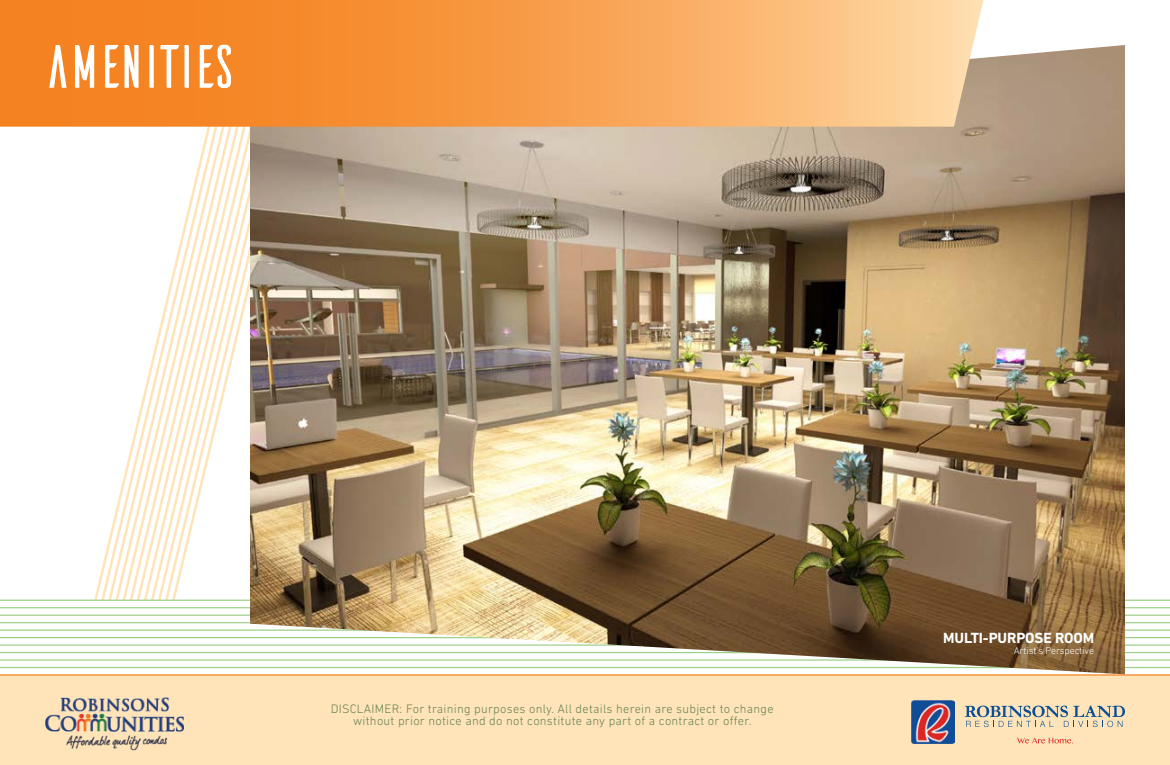
<style>
.page{position:relative;width:1170px;height:765px;background:#fff}
.page>*{position:absolute;margin:0;border:0;box-sizing:border-box;transform-origin:0 0}
.t1{font:62.5px "Ailerons";letter-spacing:-.07em;color:#fff}
.t2{font:700 15px "DIN Next LT Pro";letter-spacing:-.01em;color:#fff}
.t3{font:300 12.5px/12.5px "DIN Next LT Pro";letter-spacing:.02em;color:#678153;text-align:center}
.t4{font:300 10px "DIN Next LT Pro";letter-spacing:-.01em;color:#fff}
</style>
<div class="page">
<svg style="left:92px;top:127px;width:158px;height:473px"></svg>
<hr style="left:0;top:667px;width:1170px;height:1px;background:#9fd08a">
<hr style="left:0;top:659px;width:1170px;height:2px;background:#9fd08a">
<hr style="left:0;top:652px;width:1170px;height:1px;background:#9fd08a">
<hr style="left:0;top:644px;width:1170px;height:2px;background:#9fd08a">
<hr style="left:0;top:637px;width:1170px;height:1px;background:#9fd08a">
<hr style="left:0;top:630px;width:1170px;height:1px;background:#9fd08a">
<hr style="left:0;top:622px;width:1170px;height:1px;background:#9fd08a">
<hr style="left:0;top:615px;width:1170px;height:1px;background:#9fd08a">
<hr style="left:0;top:607px;width:1170px;height:1px;background:#9fd08a">
<hr style="left:0;top:600px;width:1170px;height:1px;background:#9fd08a">
<div style="left:0;top:674px;width:1170px;height:91px;background:#fee4b8"></div>
<img style="left:37px;top:685px;width:156px;height:67px">
<svg style="left:1017px;top:738px;width:56px;height:6px"></svg>
<svg style="left:965px;top:706px;width:160px;height:21px;background:#c2bfaf"></svg>
<img style="left:911px;top:700px;width:43px;height:43px">
<img style="left:250px;top:45px;width:875px;height:629px">
<svg style="left:0;top:0;width:983px;height:127px;background:#f79f4e"></svg>
<h1 class="t1" style="left:45px;top:26px;width:196px">AMENITIES</h1>
<p class="t3" style="left:331px;top:702px;width:444px">DISCLAIMER: For training purposes only. All details herein are subject to change without prior notice and do not constitute any part of a contract or offer.</p>
<p class="t2" style="left:943px;top:629px;width:152px">MULTI-PURPOSE ROOM</p>
<p class="t4" style="left:1014px;top:645px;width:82px">Artist’s Perspective</p>
</div>
